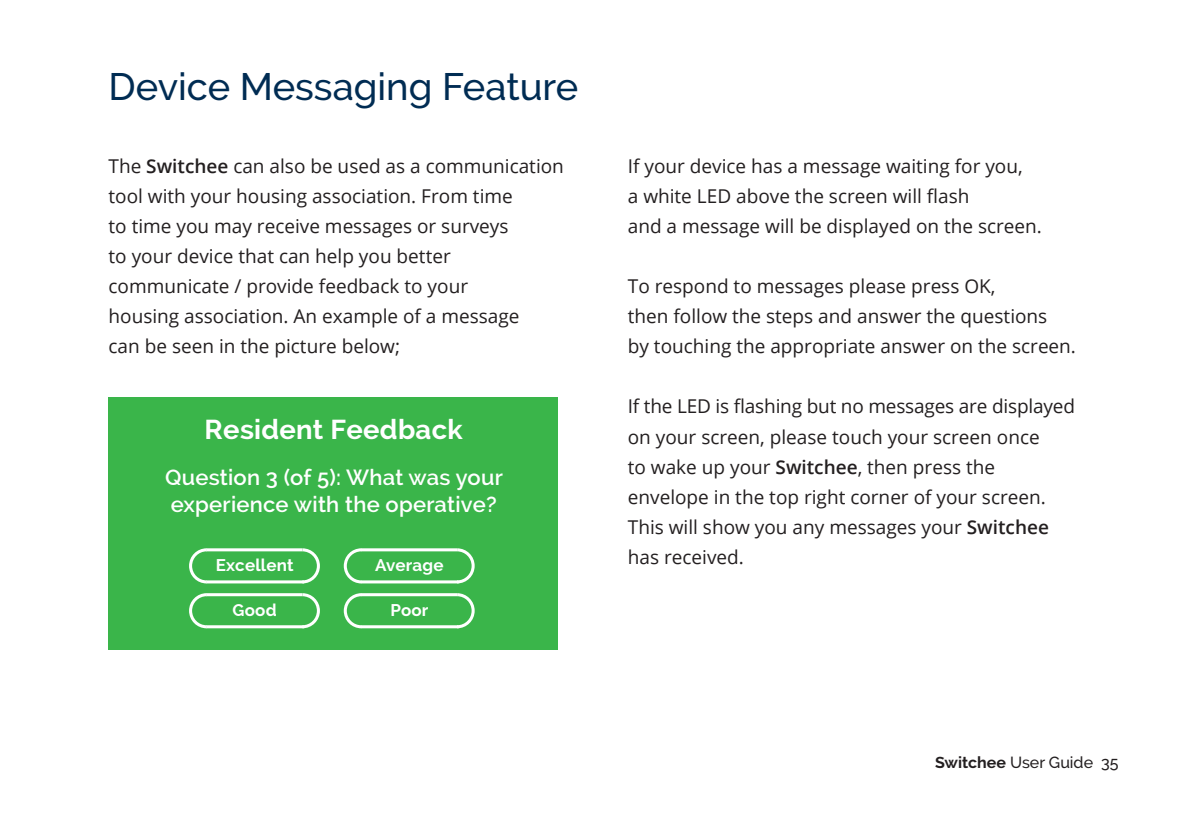
<style>
.page{position:relative;width:1191px;height:840px;background:#fff}
.page>*{position:absolute;margin:0;border:0;box-sizing:border-box;transform-origin:0 0}
.t1{font:500 38px "Raleway";color:#002c53}
.t2{font:700 27.4px "Raleway";letter-spacing:.01em;color:#fff}
.t3{font:600 22px "Raleway";letter-spacing:.01em;color:#fff}
.t4{font:19px/30px "Open Sans";color:#231f20}
.t5{font:700 17px "Raleway";letter-spacing:.01em;color:#fff}
.t6{font:500 16px "Raleway";color:#231f20}
.s1{font-weight:600}
.s2{font-weight:700}
</style>
<div class="page">
<div style="left:109px;top:397px;width:449px;height:252px;background:#3ab54a"></div>
<svg style="left:299px;top:593px;width:21px;height:36px"></svg>
<hr style="left:206px;top:625px;width:98px;height:3px;background:#fff">
<svg style="left:189px;top:593px;width:21px;height:36px"></svg>
<hr style="left:206px;top:593px;width:96px;height:3px;background:#fff">
<svg style="left:299px;top:548px;width:21px;height:36px"></svg>
<hr style="left:206px;top:580px;width:98px;height:3px;background:#fff">
<svg style="left:189px;top:548px;width:21px;height:36px"></svg>
<hr style="left:206px;top:548px;width:96px;height:3px;background:#fff">
<svg style="left:454px;top:593px;width:21px;height:36px"></svg>
<svg style="left:454px;top:548px;width:21px;height:36px"></svg>
<hr style="left:361px;top:625px;width:97px;height:3px;background:#fff">
<hr style="left:361px;top:580px;width:97px;height:3px;background:#fff">
<svg style="left:343px;top:593px;width:21px;height:36px"></svg>
<svg style="left:343px;top:548px;width:21px;height:36px"></svg>
<hr style="left:361px;top:593px;width:96px;height:3px;background:#fff">
<hr style="left:361px;top:548px;width:96px;height:3px;background:#fff">
<p class="t1" style="left:109px;top:64px;width:471px">Device Messaging Feature</p>
<p class="t4" style="left:109px;top:151px;width:457px">The <span class="s1">Switchee</span> can also be used as a communication tool with your housing association. From time<br>to time you may receive messages or surveys<br>to your device that can help you better communicate / provide feedback to your<br>housing association. An example of a message<br>can be seen in the picture below;</p>
<p class="t4" style="left:628px;top:151px;width:416px">If your device has a message waiting for you,<br>a white LED above the screen will flash<br>and a message will be displayed on the screen.</p>
<p class="t4" style="left:628px;top:271px;width:450px">To respond to messages please press OK,<br>then follow the steps and answer the questions<br>by touching the appropriate answer on the screen.</p>
<p class="t2" style="left:204px;top:413px;width:260px">Resident Feedback</p>
<p class="t3" style="left:165px;top:464px;width:339px">Question 3 (of 5): What was your</p>
<p class="t3" style="left:171px;top:491px;width:327px">experience with the operative?</p>
<p class="t5" style="left:216px;top:554px;width:79px">Excellent</p>
<p class="t5" style="left:233px;top:599px;width:46px">Good</p>
<p class="t5" style="left:375px;top:554px;width:70px">Average</p>
<p class="t5" style="left:390px;top:599px;width:39px">Poor</p>
<p class="t4" style="left:628px;top:391px;width:449px">If the LED is flashing but no messages are displayed on your screen, please touch your screen once<br>to wake up your <span class="s1">Switchee</span>, then press the envelope in the top right corner of your screen.<br>This will show you any messages your <span class="s1">Switchee </span>has received.</p>
<p class="t6" style="left:935px;top:752px;width:185px"><span class="s2">Switchee</span> User Guide 35</p>
</div>
